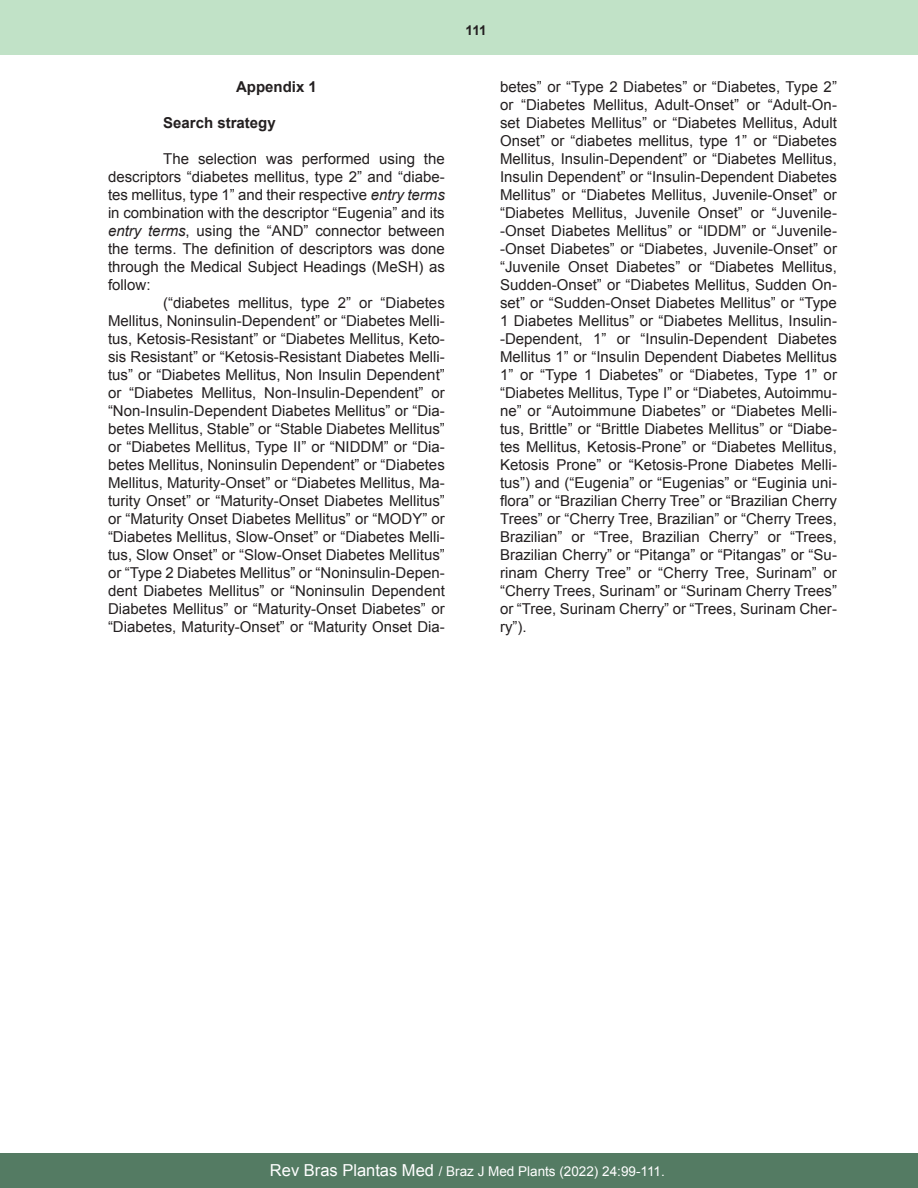
<style>
.page{position:relative;width:918px;height:1188px;background:#fff}
.page>*{position:absolute;margin:0;border:0;box-sizing:border-box;transform-origin:0 0}
.t1{font:15px/18px "Arial";color:#231f20;text-align:justify}
.t2{font:700 15px "Arial";color:#231f20}
.t3{font:13.5px "Arial";color:#fff}
.t4{font:700 13.5px "Arial";color:#231f20}
.s1{font-style:italic}
.s2{font-size:16.5px}
</style>
<div class="page">
<div style="left:0;top:0;width:918px;height:55px;background:#c1e2c7"></div>
<div style="left:0;top:1153px;width:918px;height:35px;background:#547b63"></div>
<p class="t2" style="left:236px;top:77px;width:82px">Appendix 1</p>
<p class="t2" style="left:163px;top:113px;width:114px">Search strategy</p>
<p class="t1" style="left:108px;top:150px;width:338px;text-indent:55px">The selection was performed using the descriptors “diabetes mellitus, type 2” and “diabe&shy;tes mellitus, type 1” and their respective <span class="s1">entry terms </span>in combination with the descriptor “Eugenia” and its <span class="s1">entry terms</span>, using the “AND” connector between the terms. The definition of descriptors was done through the Medical Subject Headings (MeSH) as follow:</p>
<p class="t1" style="left:108px;top:294px;width:338px;text-indent:55px">(“diabetes mellitus, type 2” or “Diabetes Mellitus, Noninsulin-Dependent” or “Diabetes Melli&shy;tus, Ketosis-Resistant” or “Diabetes Mellitus, Keto&shy;sis Resistant” or “Ketosis-Resistant Diabetes Melli&shy;tus” or “Diabetes Mellitus, Non Insulin Dependent” or “Diabetes Mellitus, Non-Insulin-Dependent” or “Non-Insulin-Dependent Diabetes Mellitus” or “Dia&shy;betes Mellitus, Stable” or “Stable Diabetes Mellitus” or “Diabetes Mellitus, Type II” or “NIDDM” or “Dia&shy;betes Mellitus, Noninsulin Dependent” or “Diabetes Mellitus, Maturity-Onset” or “Diabetes Mellitus, Ma&shy;turity Onset” or “Maturity-Onset Diabetes Mellitus” or “Maturity Onset Diabetes Mellitus” or “MODY” or “Diabetes Mellitus, Slow-Onset” or “Diabetes Melli&shy;tus, Slow Onset” or “Slow-Onset Diabetes Mellitus” or “Type 2 Diabetes Mellitus” or “Noninsulin-Depen&shy;dent Diabetes Mellitus” or “Noninsulin Dependent Diabetes Mellitus” or “Maturity-Onset Diabetes” or “Diabetes, Maturity-Onset” or “Maturity Onset Dia-</p>
<p class="t4" style="left:466px;top:22px;width:23px">111</p>
<p class="t1" style="left:500px;top:78px;width:338px">betes” or “Type 2 Diabetes” or “Diabetes, Type 2” or “Diabetes Mellitus, Adult-Onset” or “Adult-On&shy;set Diabetes Mellitus” or “Diabetes Mellitus, Adult Onset” or “diabetes mellitus, type 1” or “Diabetes Mellitus, Insulin-Dependent” or “Diabetes Mellitus, Insulin Dependent” or “Insulin-Dependent Diabetes Mellitus” or “Diabetes Mellitus, Juvenile-Onset” or “Diabetes Mellitus, Juvenile Onset” or “Juvenile--Onset Diabetes Mellitus” or “IDDM” or “Juvenile--Onset Diabetes” or “Diabetes, Juvenile-Onset” or “Juvenile Onset Diabetes” or “Diabetes Mellitus, Sudden-Onset” or “Diabetes Mellitus, Sudden On&shy;set” or “Sudden-Onset Diabetes Mellitus” or “Type 1 Diabetes Mellitus” or “Diabetes Mellitus, Insulin--Dependent, 1” or “Insulin-Dependent Diabetes Mellitus 1” or “Insulin Dependent Diabetes Mellitus 1” or “Type 1 Diabetes” or “Diabetes, Type 1” or “Diabetes Mellitus, Type I” or “Diabetes, Autoimmu&shy;ne” or “Autoimmune Diabetes” or “Diabetes Melli&shy;tus, Brittle” or “Brittle Diabetes Mellitus” or “Diabe&shy;tes Mellitus, Ketosis-Prone” or “Diabetes Mellitus, Ketosis Prone” or “Ketosis-Prone Diabetes Melli&shy;tus”) and (“Eugenia” or “Eugenias” or “Euginia uni&shy;flora” or “Brazilian Cherry Tree” or “Brazilian Cherry Trees” or “Cherry Tree, Brazilian” or “Cherry Trees, Brazilian” or “Tree, Brazilian Cherry” or “Trees, Brazilian Cherry” or “Pitanga” or “Pitangas” or “Su&shy;rinam Cherry Tree” or “Cherry Tree, Surinam” or “Cherry Trees, Surinam” or “Surinam Cherry Trees” or “Tree, Surinam Cherry” or “Trees, Surinam Cher&shy;ry”).</p>
<p class="t3" style="left:270px;top:1162px;width:396px"><span class="s2">Rev Bras Plantas Med</span> / Braz J Med Plants (2022) 24:99-111.</p>
</div>
